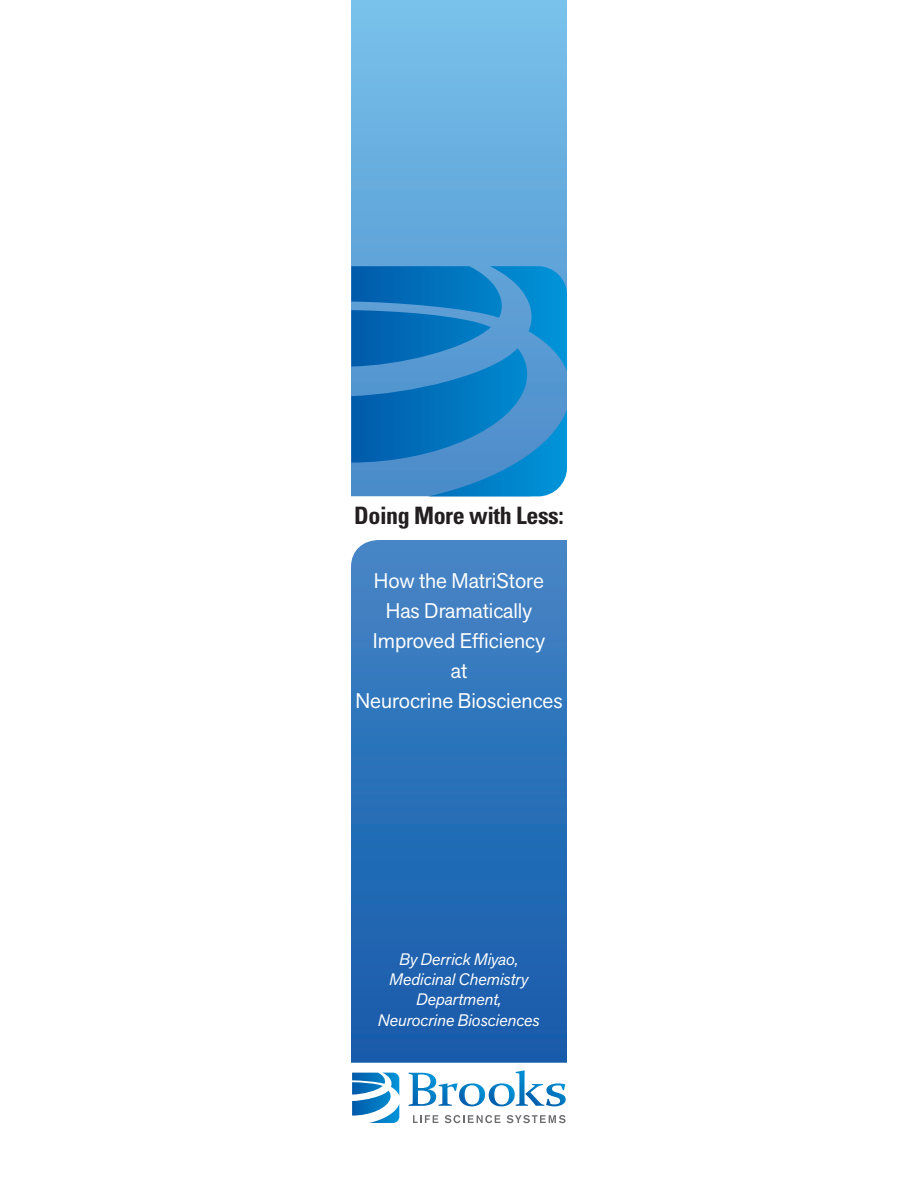
<style>
.page{position:relative;width:918px;height:1188px;background:#fff}
.page>*{position:absolute;margin:0;border:0;box-sizing:border-box;transform-origin:0 0}
.t1{font:700 condensed 24px "Univers LT Std";letter-spacing:-.02em;color:#231f20}
.t2{font:21px "Akzid Grtsk Next";color:#fff}
.t3{font:italic 16.5px "Akzid Grtsk Next";color:#fff}
</style>
<div class="page">
<svg style="left:351px;top:0;width:216px;height:266px;background:#6bb2e2"></svg>
<svg style="left:351px;top:540px;width:216px;height:523px;background:#2b70b8"></svg>
<svg style="left:409px;top:1070px;width:157px;height:36px"></svg>
<svg style="left:352px;top:1073px;width:47px;height:50px"></svg>
<svg style="left:413px;top:1115px;width:25px;height:8px"></svg>
<svg style="left:445px;top:1115px;width:55px;height:8px"></svg>
<svg style="left:507px;top:1115px;width:59px;height:8px"></svg>
<svg style="left:351px;top:266px;width:216px;height:230px;background:#2381c5"></svg>
<p class="t1" style="left:354px;top:501px;width:211px">Doing More with Less:</p>
<p class="t2" style="left:374px;top:567px;width:172px">How the MatriStore</p>
<p class="t2" style="left:386px;top:597px;width:148px">Has Dramatically</p>
<p class="t2" style="left:373px;top:627px;width:174px">Improved Efficiency</p>
<p class="t2" style="left:451px;top:657px;width:18px">at</p>
<p class="t2" style="left:355px;top:687px;width:209px">Neurocrine Biosciences</p>
<p class="t3" style="left:400px;top:949px;width:120px">By Derrick Miyao,</p>
<p class="t3" style="left:390px;top:969px;width:140px">Medicinal Chemistry</p>
<p class="t3" style="left:416px;top:988px;width:87px">Department,</p>
<p class="t3" style="left:378px;top:1010px;width:163px">Neurocrine Biosciences</p>
</div>
